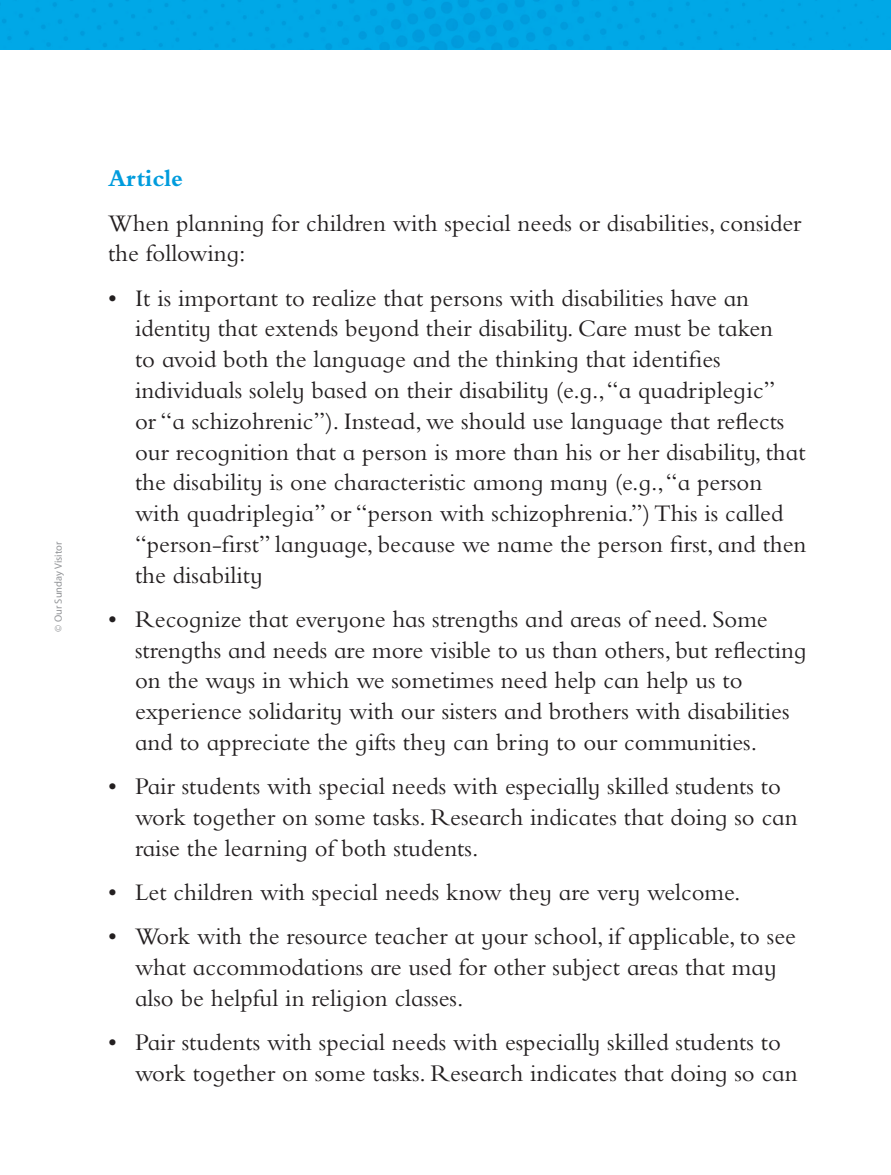
<style>
.page{position:relative;width:891px;height:1175px;background:#fff}
.page>*{position:absolute;margin:0;border:0;box-sizing:border-box;transform-origin:0 0}
.Body_Text{font:24.75px/30.8px "Bembo Infant MT Std";color:#231f20}
.Body_Text-2{font:700 24.75px "Bembo Infant MT Std";color:#009cdd}
.t1{font:10.5px "Myriad Pro";color:#939598}
</style>
<div class="page">
<img style="left:0;top:0;width:891px;height:50px">
<p class="t1" style="left:53px;top:631px;width:91px;rotate:-90deg">© Our Sunday Visitor</p>
<p class="Body_Text-2" style="left:108px;top:165px;width:77px">Article</p>
<p class="Body_Text" style="left:108px;top:207px;width:695px">When planning for children with special needs or disabilities, consider the following:</p>
<p class="Body_Text" style="left:135px;top:282px;width:673px;text-indent:-27px">• It is important to realize that persons with disabilities have an identity that extends beyond their disability. Care must be taken<br>to avoid both the language and the thinking that identifies individuals solely based on their disability (e.g., “a quadriplegic”<br>or “a schizohrenic”). Instead, we should use language that reflects our recognition that a person is more than his or her disability, that the disability is one characteristic among many (e.g., “a person with quadriplegia” or “person with schizophrenia.”) This is called “person-first” language, because we name the person first, and then the disability</p>
<p class="Body_Text" style="left:135px;top:603px;width:673px;text-indent:-27px">• Recognize that everyone has strengths and areas of need. Some strengths and needs are more visible to us than others, but reflecting on the ways in which we sometimes need help can help us to experience solidarity with our sisters and brothers with disabilities and to appreciate the gifts they can bring to our communities.</p>
<p class="Body_Text" style="left:135px;top:770px;width:664px;text-indent:-27px">• Pair students with special needs with especially skilled students to work together on some tasks. Research indicates that doing so can raise the learning of both students.</p>
<p class="Body_Text" style="left:108px;top:876px;width:634px">• Let children with special needs know they are very welcome.</p>
<p class="Body_Text" style="left:135px;top:920px;width:663px;text-indent:-27px">• Work with the resource teacher at your school, if applicable, to see what accommodations are used for other subject areas that may also be helpful in religion classes.</p>
<p class="Body_Text" style="left:135px;top:1026px;width:664px;text-indent:-27px">• Pair students with special needs with especially skilled students to work together on some tasks. Research indicates that doing so can</p>
</div>
